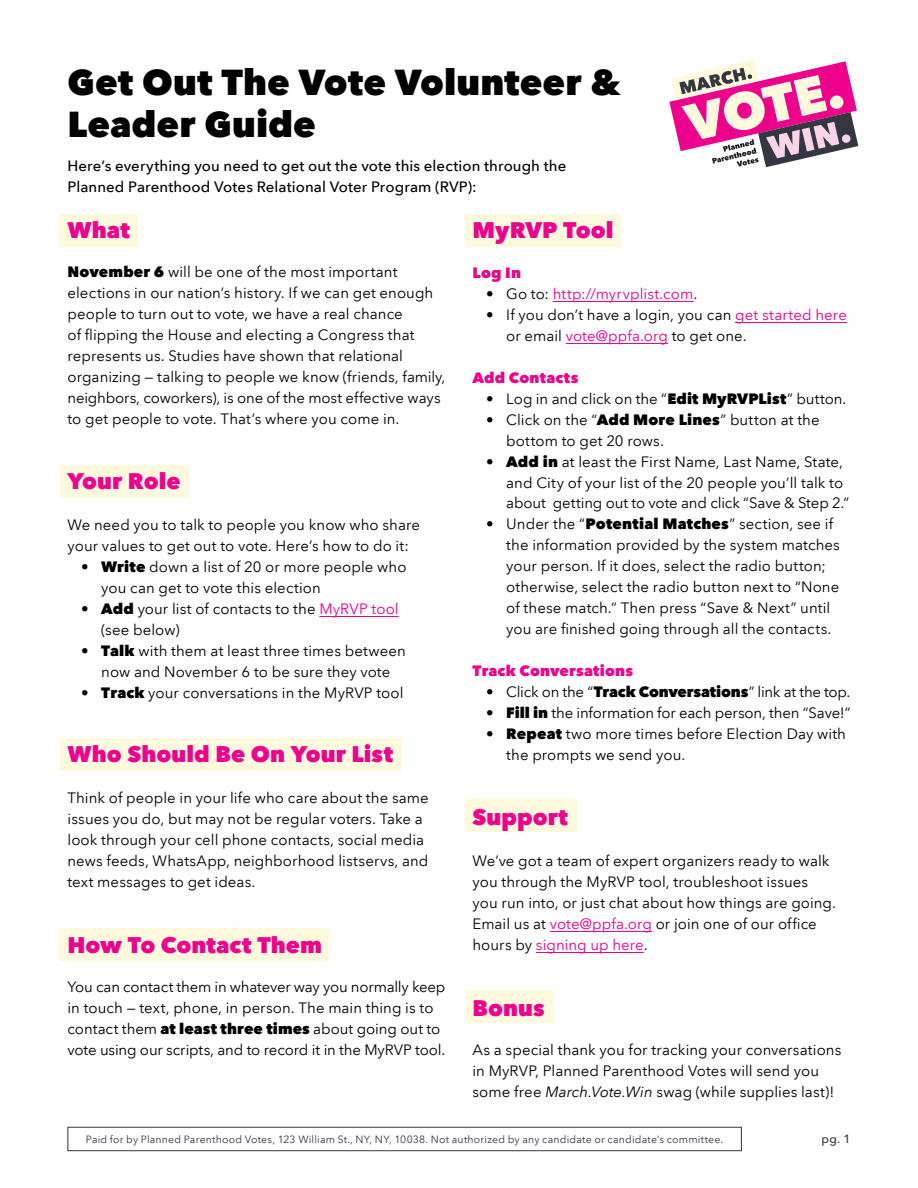
<style>
.page{position:relative;width:918px;height:1188px;background:#fff}
.page>*{position:absolute;margin:0;border:0;box-sizing:border-box;transform-origin:0 0}
.t1{font:800 36px/42px "Avenir Next LT Pro";color:#000}
.t2{font:800 22.5px "Avenir Next LT Pro";letter-spacing:.005em;color:#ec008c}
.t3{font:15px/21px "Avenir Next LT Pro";letter-spacing:.005em;color:#000}
.t4{font:500 15px/21px "Avenir Next LT Pro";letter-spacing:.005em;color:#000}
.t5{font:15px "Avenir Next LT Pro";letter-spacing:-.015em;color:#000}
.t6{font:800 15px "Avenir Next LT Pro";letter-spacing:.01em;color:#ec008c}
.t7{font:15px "Avenir Next LT Pro";letter-spacing:.01em;color:#ec008c}
.t8{font:500 12px "Avenir Next LT Pro";color:#343741}
.t9{font:10.5px "Avenir Next LT Pro";letter-spacing:.02em;color:#343741}
.s1{font-weight:800}
.s2{color:#ec008c}
.s3{color:#000}
.s4{font-style:italic}
</style>
<div class="page">
<div style="left:68px;top:1127px;width:674px;height:24px;border:1px solid #343741"></div>
<div style="left:466px;top:990px;width:86px;height:33px;background:#fffade"></div>
<div style="left:466px;top:800px;width:111px;height:32px;background:#fffade"></div>
<div style="left:60px;top:465px;width:128px;height:33px;background:#fffade"></div>
<div style="left:60px;top:738px;width:342px;height:33px;background:#fffade"></div>
<div style="left:466px;top:214px;width:155px;height:33px;background:#fffade"></div>
<div style="left:60px;top:928px;width:269px;height:33px;background:#fffade"></div>
<div style="left:60px;top:214px;width:78px;height:33px;background:#fffade"></div>
<hr style="left:319px;top:616px;width:80px;height:1px;background:#ec008c">
<hr style="left:553px;top:301px;width:140px;height:1px;background:#ec008c">
<hr style="left:735px;top:322px;width:112px;height:1px;background:#ec008c">
<hr style="left:566px;top:343px;width:102px;height:1px;background:#ec008c">
<hr style="left:550px;top:931px;width:102px;height:1px;background:#ec008c">
<hr style="left:536px;top:952px;width:108px;height:1px;background:#ec008c">
<svg style="left:669px;top:59px;width:189px;height:108px"></svg>
<h1 class="t1" style="left:68px;top:61px;width:555px">Get Out The Vote Volunteer &amp;<br>Leader Guide</h1>
<p class="t4" style="left:68px;top:155px;width:500px">Here’s everything you need to get out the vote this election through the<br>Planned Parenthood Votes Relational Voter Program (RVP):</p>
<h2 class="t2" style="left:68px;top:216px;width:64px">What</h2>
<p class="t3" style="left:68px;top:261px;width:379px"><span class="s1">November 6</span> will be one of the most important elections in our nation’s history. If we can get enough people to turn out to vote, we have a real chance<br>of flipping the House and electing a Congress that represents us. Studies have shown that relational organizing — talking to people we know (friends, family, neighbors, coworkers), is one of the most effective ways to get people to vote. That’s where you come in.</p>
<h2 class="t2" style="left:68px;top:467px;width:115px">Your Role</h2>
<p class="t3" style="left:68px;top:514px;width:354px">We need you to talk to people you know who share your values to get out to vote. Here’s how to do it:</p>
<p class="t3" style="left:101px;top:556px;width:307px;text-indent:-20px">• <span class="s1">Write</span> down a list of 20 or more people who you can get to vote this election</p>
<p class="t3" style="left:101px;top:598px;width:299px;text-indent:-20px">• <span class="s1">Add</span> your list of contacts to the <span class="s2">MyRVP tool </span>(see below)</p>
<p class="t3" style="left:81px;top:640px;width:326px;text-align:center">• <span class="s1">Talk</span> with them at least three times between now and November 6 to be sure they vote</p>
<p class="t3" style="left:81px;top:682px;width:324px">• <span class="s1">Track</span> your conversations in the MyRVP tool</p>
<h2 class="t2" style="left:68px;top:740px;width:327px">Who Should Be On Your List</h2>
<p class="t3" style="left:68px;top:787px;width:363px">Think of people in your life who care about the same issues you do, but may not be regular voters. Take a look through your cell phone contacts, social media news feeds, WhatsApp, neighborhood listservs, and text messages to get ideas.</p>
<h2 class="t2" style="left:68px;top:931px;width:256px">How To Contact Them</h2>
<p class="t3" style="left:68px;top:976px;width:380px">You can contact them in whatever way you normally keep in touch — text, phone, in person. The main thing is to contact them <span class="s1">at least three times</span> about going out to vote using our scripts, and to record it in the MyRVP tool.</p>
<h2 class="t2" style="left:472px;top:216px;width:142px">MyRVP Tool</h2>
<p class="t6" style="left:472px;top:263px;width:50px">Log In</p>
<p class="t7" style="left:486px;top:284px;width:213px"><span class="s3">• Go to:</span> http://myrvplist.com<span class="s3">.</span></p>
<p class="t3" style="left:506px;top:304px;width:342px;text-indent:-20px">• If you don’t have a login, you can <span class="s2">get started here </span>or email <span class="s2">vote@ppfa.org</span> to get one.</p>
<p class="t6" style="left:473px;top:368px;width:107px">Add Contacts</p>
<p class="t3" style="left:486px;top:388px;width:362px">• Log in and click on the “<span class="s1">Edit MyRVPList</span>” button.</p>
<p class="t3" style="left:506px;top:409px;width:315px;text-indent:-20px">• Click on the “<span class="s1">Add More Lines</span>” button at the bottom to get 20 rows.</p>
<p class="t3" style="left:506px;top:451px;width:345px;text-indent:-20px">• <span class="s1">Add in</span> at least the First Name, Last Name, State, and City of your list of the 20 people you’ll talk to about getting out to vote and click “Save &amp; Step 2.”</p>
<p class="t3" style="left:506px;top:514px;width:335px;text-indent:-20px">• Under the “<span class="s1">Potential Matches</span>” section, see if the information provided by the system matches your person. If it does, select the radio button; otherwise, select the radio button next to “None of these match.” Then press “Save &amp; Next” until you are finished going through all the contacts.</p>
<p class="t6" style="left:473px;top:662px;width:162px">Track Conversations</p>
<p class="t5" style="left:486px;top:683px;width:366px">• Click on the “<span class="s1">Track Conversations</span>” link at the top.</p>
<p class="t3" style="left:486px;top:703px;width:366px">• <span class="s1">Fill in</span> the information for each person, then “Save!”</p>
<p class="t3" style="left:506px;top:724px;width:341px;text-indent:-20px">• <span class="s1">Repeat</span> two more times before Election Day with the prompts we send you.</p>
<h2 class="t2" style="left:472px;top:803px;width:97px">Support</h2>
<p class="t3" style="left:472px;top:850px;width:365px">We’ve got a team of expert organizers ready to walk you through the MyRVP tool, troubleshoot issues you run into, or just chat about how things are going.<br>Email us at <span class="s2">vote@ppfa.org</span> or join one of our office hours by <span class="s2">signing up here</span>.</p>
<h2 class="t2" style="left:472px;top:994px;width:74px">Bonus</h2>
<p class="t3" style="left:472px;top:1039px;width:370px">As a special thank you for tracking your conversations in MyRVP, Planned Parenthood Votes will send you some free <span class="s4">March.Vote.Win</span> swag (while supplies last)!</p>
<p class="t9" style="left:86px;top:1133px;width:639px">Paid for by Planned Parenthood Votes, 123 William St., NY, NY, 10038. Not authorized by any candidate or candidate’s committee.</p>
<p class="t8" style="left:822px;top:1132px;width:30px">pg. 1</p>
</div>
